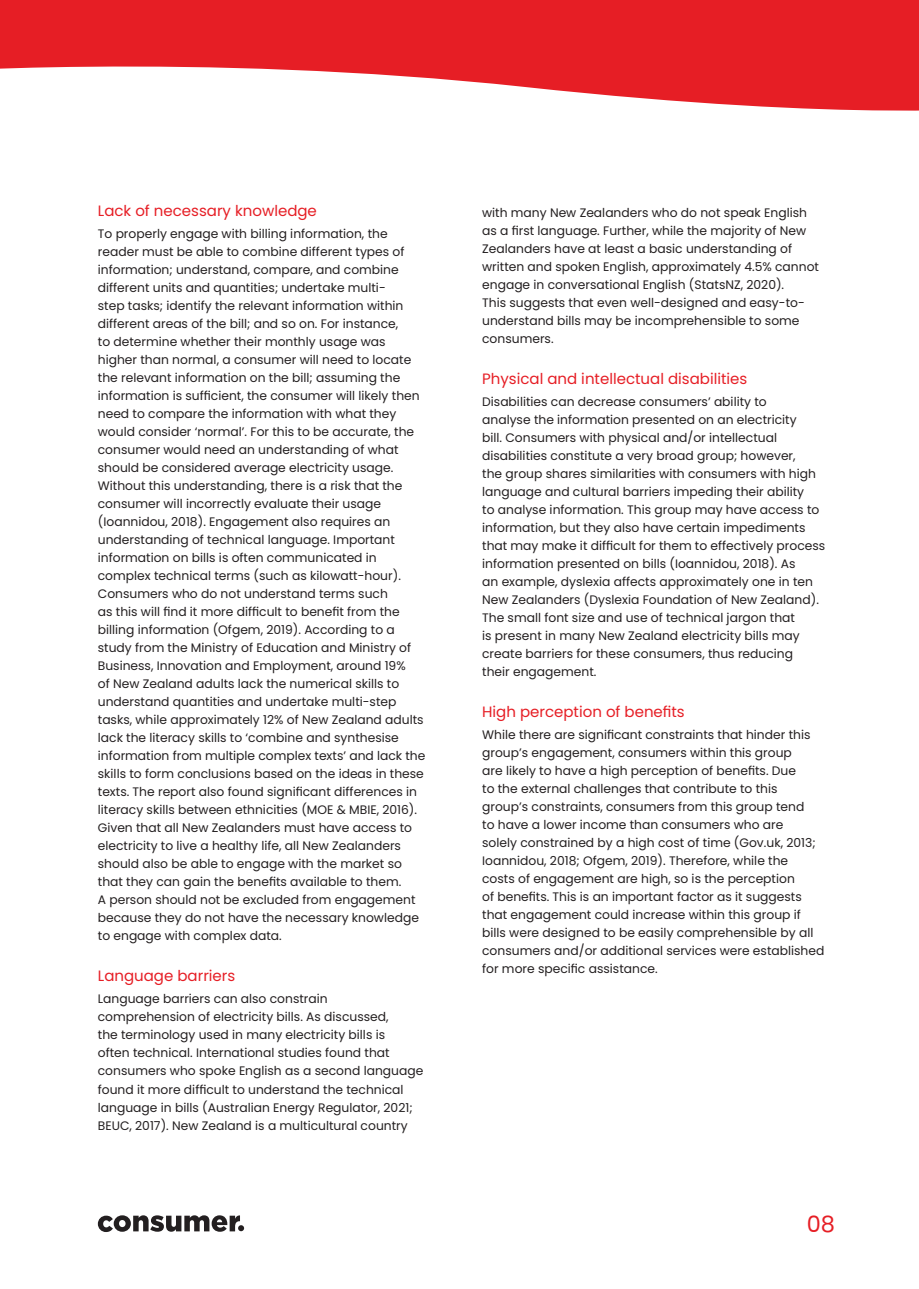
<style>
.page{position:relative;width:919px;height:1289px;background:#fff}
.page>*{position:absolute;margin:0;border:0;box-sizing:border-box;transform-origin:0 0}
.t1{font:22.5px "Poppins";color:#e61e25}
.t2{font:15px "Poppins";color:#e61e25}
.t3{font:12.3px/18px "Poppins";color:#231f20}
</style>
<div class="page">
<svg style="left:0;top:0;width:918px;height:111px;fill:#e61e25"></svg>
<svg style="left:98px;top:1215px;width:146px;height:16px"></svg>
<p class="t2" style="left:98px;top:202px;width:220px">Lack of necessary knowledge</p>
<p class="t3" style="left:98px;top:225px;width:329px">To properly engage with billing information, the reader must be able to combine different types of information; understand, compare, and combine different units and quantities; undertake multi-<br>step tasks; identify the relevant information within different areas of the bill; and so on. For instance,<br>to determine whether their monthly usage was higher than normal, a consumer will need to locate the relevant information on the bill; assuming the information is sufficient, the consumer will likely then need to compare the information with what they would consider ‘normal’. For this to be accurate, the consumer would need an understanding of what should be considered average electricity usage.<br>Without this understanding, there is a risk that the consumer will incorrectly evaluate their usage (Ioannidou, 2018). Engagement also requires an understanding of technical language. Important information on bills is often communicated in complex technical terms (such as kilowatt-hour).<br>Consumers who do not understand terms such<br>as this will find it more difficult to benefit from the billing information (Ofgem, 2019). According to a study from the Ministry of Education and Ministry of Business, Innovation and Employment, around 19%<br>of New Zealand adults lack the numerical skills to understand quantities and undertake multi-step tasks, while approximately 12% of New Zealand adults lack the literacy skills to ‘combine and synthesise information from multiple complex texts’ and lack the skills to form conclusions based on the ideas in these texts. The report also found significant differences in literacy skills between ethnicities (MOE &amp; MBIE, 2016).<br>Given that all New Zealanders must have access to electricity to live a healthy life, all New Zealanders should also be able to engage with the market so that they can gain the benefits available to them.<br>A person should not be excluded from engagement because they do not have the necessary knowledge to engage with complex data.</p>
<p class="t2" style="left:98px;top:967px;width:139px">Language barriers</p>
<p class="t3" style="left:98px;top:990px;width:327px">Language barriers can also constrain comprehension of electricity bills. As discussed,<br>the terminology used in many electricity bills is<br>often technical. International studies found that consumers who spoke English as a second language found it more difficult to understand the technical language in bills (Australian Energy Regulator, 2021; BEUC, 2017). New Zealand is a multicultural country</p>
<p class="t3" style="left:482px;top:204px;width:338px">with many New Zealanders who do not speak English as a first language. Further, while the majority of New Zealanders have at least a basic understanding of written and spoken English, approximately 4.5% cannot engage in conversational English (StatsNZ, 2020).<br>This suggests that even well-designed and easy-to&shy;understand bills may be incomprehensible to some consumers.</p>
<p class="t2" style="left:482px;top:370px;width:267px">Physical and intellectual disabilities</p>
<p class="t3" style="left:482px;top:393px;width:344px">Disabilities can decrease consumers’ ability to<br>analyse the information presented on an electricity<br>bill. Consumers with physical and/or intellectual disabilities constitute a very broad group; however,<br>the group shares similarities with consumers with high language and cultural barriers impeding their ability<br>to analyse information. This group may have access to information, but they also have certain impediments that may make it difficult for them to effectively process information presented on bills (Ioannidou, 2018). As<br>an example, dyslexia affects approximately one in ten New Zealanders (Dyslexia Foundation of New Zealand).<br>The small font size and use of technical jargon that<br>is present in many New Zealand electricity bills may create barriers for these consumers, thus reducing<br>their engagement.</p>
<p class="t2" style="left:482px;top:703px;width:204px">High perception of benefits</p>
<p class="t3" style="left:482px;top:726px;width:344px">While there are significant constraints that hinder this group’s engagement, consumers within this group<br>are likely to have a high perception of benefits. Due<br>to the external challenges that contribute to this group’s constraints, consumers from this group tend<br>to have a lower income than consumers who are<br>solely constrained by a high cost of time (Gov.uk, 2013; Ioannidou, 2018; Ofgem, 2019). Therefore, while the<br>costs of engagement are high, so is the perception<br>of benefits. This is an important factor as it suggests that engagement could increase within this group if bills were designed to be easily comprehensible by all consumers and/or additional services were established for more specific assistance.</p>
<p class="t1" style="left:806px;top:1210px;width:30px">08</p>
</div>
